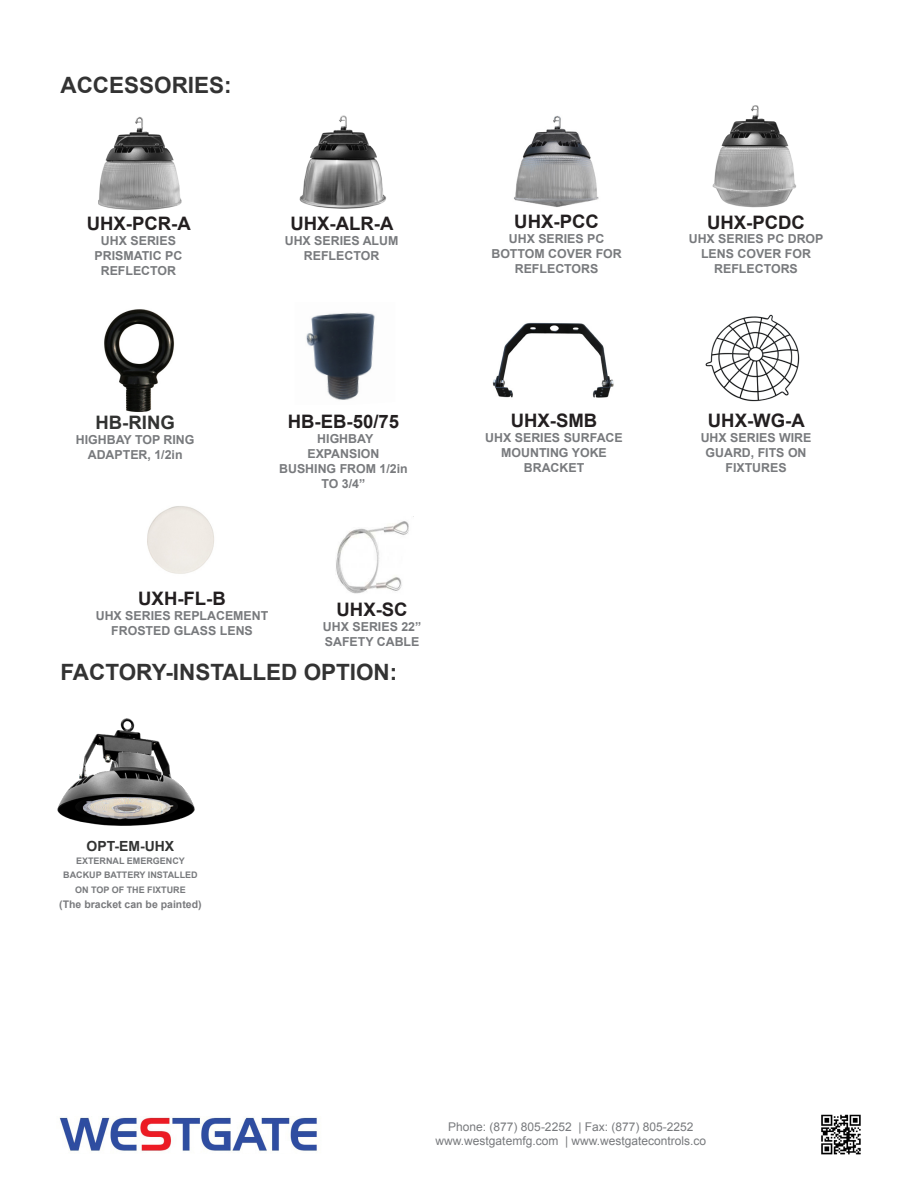
<style>
.page{position:relative;width:918px;height:1188px;background:#fff}
.page>*{position:absolute;margin:0;border:0;box-sizing:border-box;transform-origin:0 0}
.t1{font:700 22.5px "Arial";color:#333}
.t2{font:700 18.6px "Arial";color:#231f20}
.t3{font:700 18.6px "Arial";color:#323332}
.t4{font:700 13.95px "Arial";color:#323332}
.t5{font:700 12.3px/14.9px "Arial";color:#787a7d;text-align:center}
.t6{font:12px "Arial";color:#787a7d}
.t7{font:700 10.5px "Arial";color:#7a7b7e}
.t8{font:700 9px/13.5px "Arial";color:#787a7d;text-align:center}
</style>
<div class="page">
<img style="left:104px;top:309px;width:70px;height:103px">
<img style="left:336px;top:521px;width:73px;height:73px">
<img style="left:299px;top:115px;width:87px;height:94px">
<img style="left:98px;top:116px;width:84px;height:94px">
<img style="left:712px;top:106px;width:84px;height:102px">
<img style="left:514px;top:115px;width:85px;height:92px">
<img style="left:147px;top:506px;width:67px;height:68px">
<img style="left:705px;top:314px;width:95px;height:88px">
<img style="left:492px;top:322px;width:122px;height:76px">
<img style="left:306px;top:312px;width:69px;height:88px">
<img style="left:59px;top:1117px;width:258px;height:34px">
<img style="left:821px;top:1114px;width:40px;height:41px">
<img style="left:57px;top:718px;width:138px;height:107px">
<p class="t1" style="left:60px;top:70px;width:173px">ACCESSORIES:</p>
<p class="t2" style="left:87px;top:211px;width:106px">UHX-PCR-A</p>
<p class="t5" style="left:95px;top:233px;width:89px">UHX SERIES<br>PRISMATIC PC<br>REFLECTOR</p>
<p class="t2" style="left:290px;top:211px;width:105px">UHX-ALR-A</p>
<p class="t5" style="left:285px;top:233px;width:115px">UHX SERIES ALUM<br>REFLECTOR</p>
<p class="t3" style="left:95px;top:410px;width:81px">HB-RING</p>
<p class="t5" style="left:76px;top:433px;width:120px">HIGHBAY TOP RING<br>ADAPTER, 1/2in</p>
<p class="t2" style="left:288px;top:409px;width:113px">HB-EB-50/75</p>
<p class="t5" style="left:279px;top:432px;width:130px">HIGHBAY<br>EXPANSION<br>BUSHING FROM 1/2in<br>TO 3/4”</p>
<p class="t2" style="left:138px;top:586px;width:89px">UXH-FL-B</p>
<p class="t5" style="left:96px;top:609px;width:174px">UHX SERIES REPLACEMENT<br>FROSTED GLASS LENS</p>
<p class="t2" style="left:337px;top:597px;width:73px">UHX-SC</p>
<p class="t5" style="left:323px;top:619px;width:100px;text-align:left">UHX SERIES 22”<br>SAFETY CABLE</p>
<p class="t1" style="left:60px;top:657px;width:338px">FACTORY-INSTALLED OPTION:</p>
<p class="t4" style="left:87px;top:837px;width:89px">OPT-EM-UHX</p>
<p class="t8" style="left:63px;top:855px;width:136px">EXTERNAL EMERGENCY<br>BACKUP BATTERY INSTALLED</p>
<p class="t8" style="left:75px;top:883px;width:112px">ON TOP OF THE FIXTURE</p>
<p class="t7" style="left:59px;top:897px;width:144px">(The bracket can be painted)</p>
<p class="t2" style="left:514px;top:209px;width:86px">UHX-PCC</p>
<p class="t5" style="left:491px;top:231px;width:132px">UHX SERIES PC<br>BOTTOM COVER FOR<br>REFLECTORS</p>
<p class="t2" style="left:511px;top:408px;width:88px">UHX-SMB</p>
<p class="t5" style="left:485px;top:431px;width:139px">UHX SERIES SURFACE<br>MOUNTING YOKE<br>BRACKET</p>
<p class="t2" style="left:707px;top:210px;width:99px">UHX-PCDC</p>
<p class="t5" style="left:689px;top:232px;width:136px">UHX SERIES PC DROP<br>LENS COVER FOR<br>REFLECTORS</p>
<p class="t2" style="left:708px;top:408px;width:98px">UHX-WG-A</p>
<p class="t5" style="left:701px;top:431px;width:112px">UHX SERIES WIRE<br>GUARD, FITS ON<br>FIXTURES</p>
<p class="t6" style="left:448px;top:1119px;width:247px">Phone: (877) 805-2252 | Fax: (877) 805-2252</p>
<p class="t6" style="left:436px;top:1133px;width:272px">www.westgatemfg.com | www.westgatecontrols.co</p>
</div>
